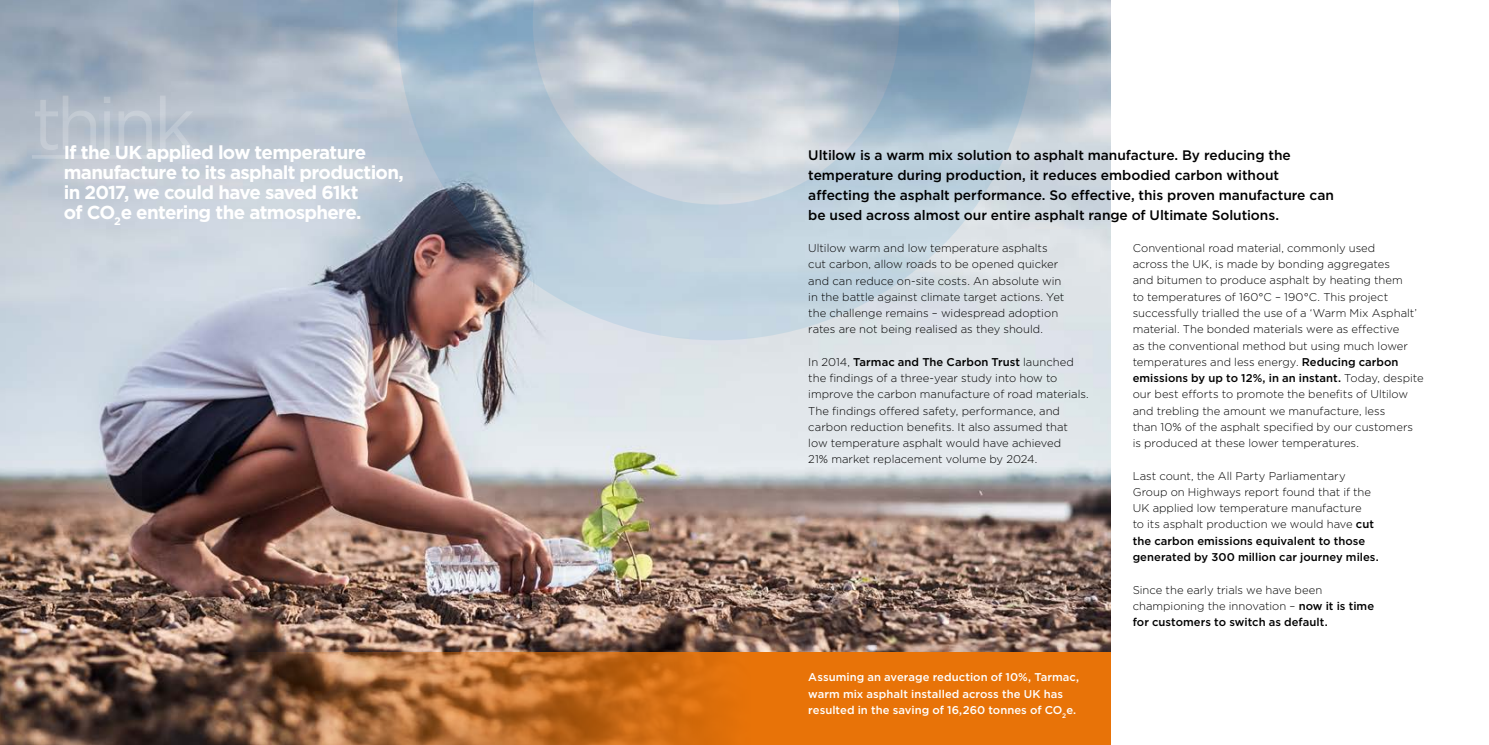
<style>
.page{position:relative;width:1489px;height:745px;background:#fff}
.page>*{position:absolute;margin:0;border:0;box-sizing:border-box;transform-origin:0 0}
.t1{font:700 18.75px/20px "Gotham";letter-spacing:-.04em;color:#fff}
.t2{font:500 13.75px/20px "Gotham";letter-spacing:-.005em;color:#000}
.t3{font:300 11.25px/16.2px "Gotham";color:#000}
.t4{font:500 11.25px/16.2px "Gotham";letter-spacing:.005em;color:#fff}
.s1{font-weight:500}
</style>
<div class="page">
<img style="left:0;top:0;width:1110px;height:744px">
<svg style="left:397px;top:0;width:637px;height:340px;background:#b2bfcb"></svg>
<svg style="left:32px;top:155px;width:163px;height:4px"></svg>
<svg style="left:154px;top:651px;width:957px;height:93px;background:#be691f"></svg>
<h1 class="t1" style="left:64px;top:142px;width:341px">If the UK applied low temperature manufacture to its asphalt production, in 2017, we could have saved 61kt<br>of CO<sub>2</sub>e entering the atmosphere.</h1>
<p class="t2" style="left:808px;top:145px;width:527px">Ultilow is a warm mix solution to asphalt manufacture. By reducing the temperature during production, it reduces embodied carbon without affecting the asphalt performance. So effective, this proven manufacture can be used across almost our entire asphalt range of Ultimate Solutions.</p>
<p class="t3" style="left:808px;top:239px;width:258px">Ultilow warm and low temperature asphalts cut carbon, allow roads to be opened quicker and can reduce on-site costs. An absolute win in the battle against climate target actions. Yet the challenge remains – widespread adoption rates are not being realised as they should.</p>
<p class="t3" style="left:808px;top:353px;width:282px">In 2014, <span class="s1">Tarmac and The Carbon Trust</span> launched the findings of a three-year study into how to improve the carbon manufacture of road materials.<br>The findings offered safety, performance, and carbon reduction benefits. It also assumed that low temperature asphalt would have achieved<br>21% market replacement volume by 2024.</p>
<p class="t3" style="left:1132px;top:239px;width:292px">Conventional road material, commonly used<br>across the UK, is made by bonding aggregates<br>and bitumen to produce asphalt by heating them<br>to temperatures of 160°C – 190°C. This project successfully trialled the use of a ‘Warm Mix Asphalt’ material. The bonded materials were as effective<br>as the conventional method but using much lower temperatures and less energy. <span class="s1">Reducing carbon emissions by up to 12%, in an instant.</span> Today, despite our best efforts to promote the benefits of Ultilow and trebling the amount we manufacture, less<br>than 10% of the asphalt specified by our customers is produced at these lower temperatures.</p>
<p class="t3" style="left:1132px;top:467px;width:248px">Last count, the All Party Parliamentary Group on Highways report found that if the UK applied low temperature manufacture<br>to its asphalt production we would have <span class="s1">cut the carbon emissions equivalent to those generated by 300 million car journey miles.</span></p>
<p class="t3" style="left:1132px;top:580px;width:243px">Since the early trials we have been championing the innovation – <span class="s1">now it is time for customers to switch as default.</span></p>
<p class="t4" style="left:808px;top:668px;width:272px">Assuming an average reduction of 10%, Tarmac, warm mix asphalt installed across the UK has resulted in the saving of 16,260 tonnes of CO<sub>2</sub>e.</p>
</div>
